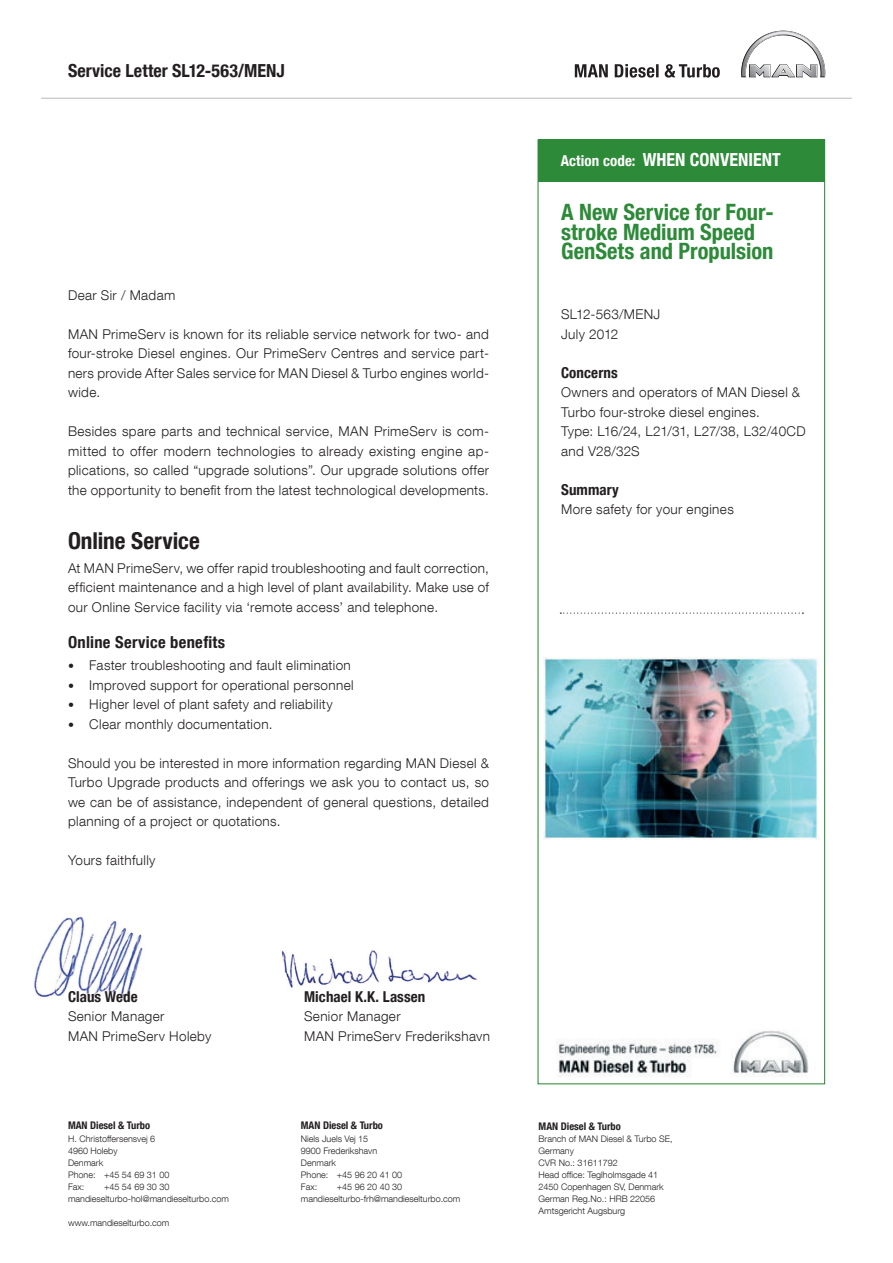
<style>
.page{position:relative;width:893px;height:1263px;background:#fff}
.page>*{position:absolute;margin:0;border:0;box-sizing:border-box;transform-origin:0 0}
.t1{font:23.25px "MAN Helvetica Neue 77 Bold Cond";color:#231f20}
.t2{font:22.5px/19.5px "MAN Helvetica Neue 77 Bold Cond";color:#2c8a38}
.t3{font:18px "MAN Helvetica Neue 77 Bold Cond";color:#231f20}
.t4{font:18px "MAN Helvetica Neue 77 Bold Cond";color:#fff}
.t5{font:16.5px "MAN Helvetica Neue 77 Bold Cond";letter-spacing:.02em;color:#231f20}
.t6{font:15px "MAN Helvetica Neue 77 Bold Cond";letter-spacing:.005em;color:#231f20}
.t7{font:300 13.5px/19.5px "MAN Helvetica Neue 45";letter-spacing:.025em;color:#231f20}
.t8{font:10.5px "MAN Helvetica Neue 77 Bold Cond";color:#231f20}
.t9{font:300 9px/12px "MAN Helvetica Neue 45";color:#231f20}
.s1{font-size:12px}
.s2{font-size:15px}
</style>
<div class="page">
<hr style="left:41px;top:98px;width:811px;height:1px;background:#bcbdc0">
<svg style="left:741px;top:31px;width:84px;height:46px"></svg>
<svg style="left:575px;top:64px;width:145px;height:14px"></svg>
<div style="left:538px;top:139px;width:286px;height:43px;background:#2c8a38"></div>
<svg style="left:560px;top:612px;width:243px;height:2px"></svg>
<img style="left:33px;top:913px;width:445px;height:85px">
<img style="left:543px;top:657px;width:275px;height:182px">
<img style="left:557px;top:1030px;width:252px;height:47px">
<h3 class="t3" style="left:68px;top:60px;width:218px">Service Letter SL12-563/MENJ</h3>
<p class="t7" style="left:68px;top:285px;width:109px">Dear Sir / Madam</p>
<p class="t7" style="left:68px;top:324px;width:422px;text-align:justify">MAN PrimeServ is known for its reliable service network for two- and four-stroke Diesel engines. Our PrimeServ Centres and service part&shy;ners provide After Sales service for MAN Diesel &amp; Turbo engines world&shy;wide.</p>
<p class="t7" style="left:68px;top:421px;width:422px;text-align:justify">Besides spare parts and technical service, MAN PrimeServ is com&shy;mitted to offer modern technologies to already existing engine ap&shy;plications, so called “upgrade solutions”. Our upgrade solutions offer the opportunity to benefit from the latest technological developments.</p>
<h1 class="t1" style="left:68px;top:526px;width:133px">Online Service</h1>
<p class="t7" style="left:68px;top:558px;width:422px;text-align:justify">At MAN PrimeServ, we offer rapid troubleshooting and fault correction, efficient maintenance and a high level of plant availability. Make use of our Online Service facility via ‘remote access’ and telephone.</p>
<p class="t5" style="left:68px;top:632px;width:159px">Online Service benefits</p>
<p class="t7" style="left:68px;top:655px;width:284px"><span class="s1">•</span> Faster troubleshooting and fault elimination</p>
<p class="t7" style="left:68px;top:675px;width:287px"><span class="s1">•</span> Improved support for operational personnel</p>
<p class="t7" style="left:68px;top:694px;width:266px"><span class="s1">•</span> Higher level of plant safety and reliability</p>
<p class="t7" style="left:68px;top:714px;width:206px"><span class="s1">•</span> Clear monthly documentation.</p>
<p class="t7" style="left:68px;top:753px;width:422px;text-align:justify">Should you be interested in more information regarding MAN Diesel &amp; Turbo Upgrade products and offerings we ask you to contact us, so we can be of assistance, independent of general questions, detailed planning of a project or quotations.</p>
<p class="t7" style="left:68px;top:850px;width:89px">Yours faithfully</p>
<p class="t6" style="left:68px;top:987px;width:71px">Claus Wede</p>
<p class="t7" style="left:68px;top:1006px;width:145px">Senior Manager<br>MAN PrimeServ Holeby</p>
<p class="t8" style="left:68px;top:1119px;width:84px">MAN Diesel &amp; Turbo</p>
<p class="t9" style="left:68px;top:1133px;width:103px">H. Christoffersensvej 6<br>4960 Holeby<br>Denmark<br>Phone: +45 54 69 31 00<br>Fax:</p>
<p class="t9" style="left:68px;top:1181px;width:163px;text-indent:36px">+45 54 69 30 30 mandieselturbo-hol@mandieselturbo.com</p>
<p class="t9" style="left:68px;top:1217px;width:103px">www.mandieselturbo.com</p>
<p class="t6" style="left:304px;top:987px;width:123px">Michael K.K. Lassen</p>
<p class="t7" style="left:304px;top:1006px;width:188px">Senior Manager<br>MAN PrimeServ Frederikshavn</p>
<p class="t8" style="left:301px;top:1119px;width:84px">MAN Diesel &amp; Turbo</p>
<p class="t9" style="left:301px;top:1133px;width:103px">Niels Juels Vej 15<br>9900 Frederikshavn<br>Denmark<br>Phone: +45 96 20 41 00<br>Fax:</p>
<p class="t9" style="left:301px;top:1181px;width:161px;text-indent:36px">+45 96 20 40 30 mandieselturbo-frh@mandieselturbo.com</p>
<h3 class="t4" style="left:561px;top:149px;width:222px"><span class="s2">Action code:</span> WHEN CONVENIENT</h3>
<h2 class="t2" style="left:561px;top:202px;width:214px">A New Service for Four&shy;stroke Medium Speed<br>GenSets and Propulsion</h2>
<p class="t7" style="left:561px;top:304px;width:101px">SL12-563/MENJ<br>July 2012</p>
<p class="t6" style="left:561px;top:363px;width:58px">Concerns</p>
<p class="t7" style="left:561px;top:382px;width:246px">Owners and operators of MAN Diesel &amp;<br>Turbo four-stroke diesel engines.<br>Type: L16/24, L21/31, L27/38, L32/40CD and V28/32S</p>
<p class="t6" style="left:561px;top:480px;width:59px">Summary</p>
<p class="t7" style="left:561px;top:499px;width:174px">More safety for your engines</p>
<p class="t8" style="left:539px;top:1120px;width:84px">MAN Diesel &amp; Turbo</p>
<p class="t9" style="left:539px;top:1133px;width:135px">Branch of MAN Diesel &amp; Turbo SE,<br>Germany<br>CVR No.: 31611792<br>Head office: Teglholmsgade 41<br>2450 Copenhagen SV, Denmark<br>German Reg.No.: HRB 22056<br>Amtsgericht Augsburg</p>
</div>
